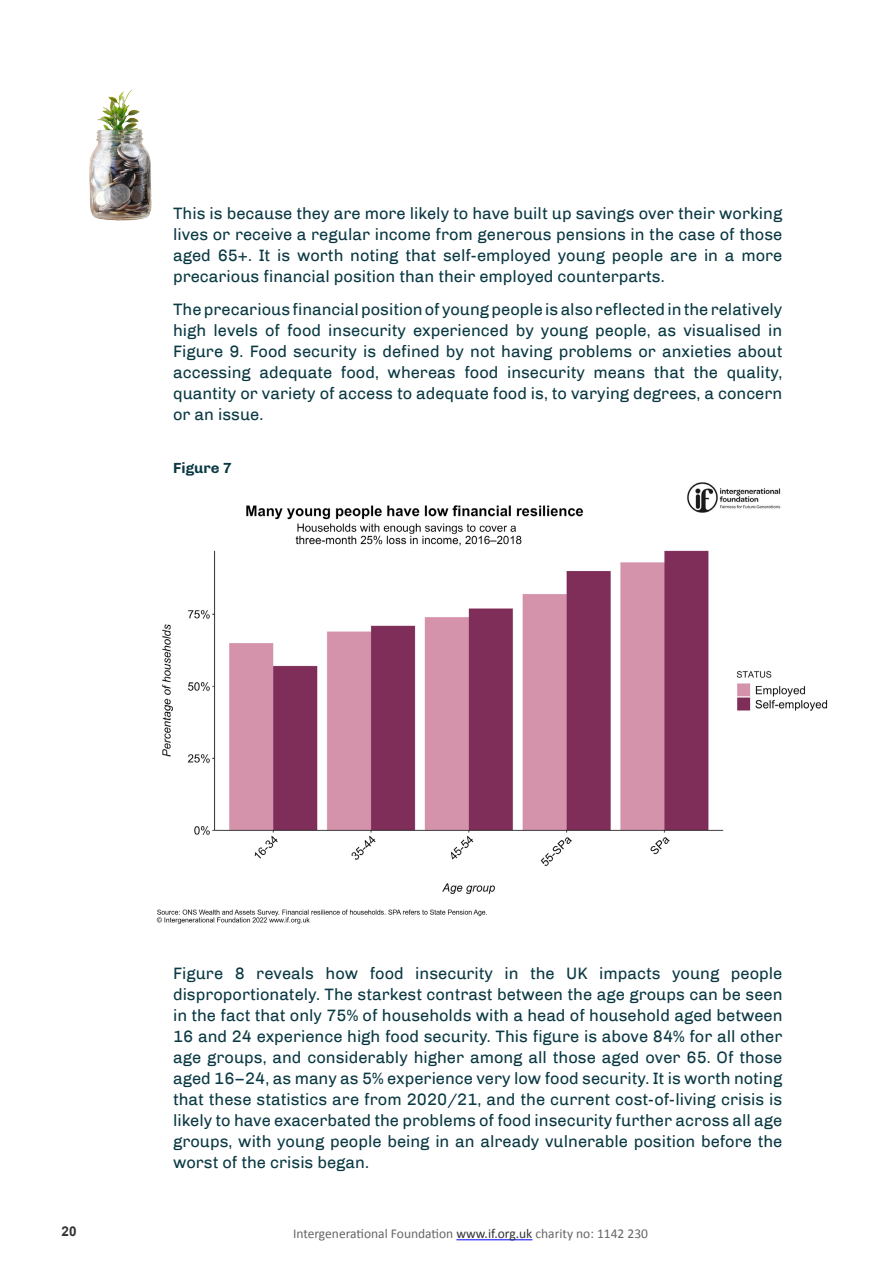
<style>
.page{position:relative;width:893px;height:1263px;background:#fff}
.page>*{position:absolute;margin:0;border:0;box-sizing:border-box;transform-origin:0 0}
.t1{font:16.5px/21px "Chivo";color:#0a3943;text-align:justify}
.t2{font:700 15px "Chivo";color:#0a3943}
.t3{font:13.5px "Calibri";color:#666}
.t4{font:700 13.5px "Arial";color:#333}
.s1{color:#333}
</style>
<div class="page">
<img style="left:89px;top:89px;width:63px;height:131px">
<img style="left:156px;top:482px;width:672px;height:442px">
<hr style="left:456px;top:1239px;width:76px;height:1px;background:#00f">
<p class="t1" style="left:173px;top:203px;width:611px">This is because they are more likely to have built up savings over their working lives or receive a regular income from generous pensions in the case of those aged 65+. It is worth noting that self-employed young people are in a more precarious financial position than their employed counterparts.</p>
<p class="t1" style="left:173px;top:299px;width:611px">The precarious financial position of young people is also reflected in the relatively high levels of food insecurity experienced by young people, as visualised in Figure 9. Food security is defined by not having problems or anxieties about accessing adequate food, whereas food insecurity means that the quality, quantity or variety of access to adequate food is, to varying degrees, a concern or an issue.</p>
<p class="t2" style="left:173px;top:459px;width:60px">Figure 7</p>
<p class="t1" style="left:173px;top:963px;width:611px">Figure 8 reveals how food insecurity in the UK impacts young people disproportionately. The starkest contrast between the age groups can be seen in the fact that only 75% of households with a head of household aged between 16 and 24 experience high food security. This figure is above 84% for all other age groups, and considerably higher among all those aged over 65. Of those aged 16–24, as many as 5% experience very low food security. It is worth noting that these statistics are from 2020/21, and the current cost-of-living crisis is likely to have exacerbated the problems of food insecurity further across all age groups, with young people being in an already vulnerable position before the worst of the crisis began.</p>
<p class="t4" style="left:62px;top:1222px;width:17px">20</p>
<p class="t3" style="left:293px;top:1225px;width:357px">Intergenerational Foundation <span class="s1">www.if.org.uk</span> charity no: 1142 230</p>
</div>
